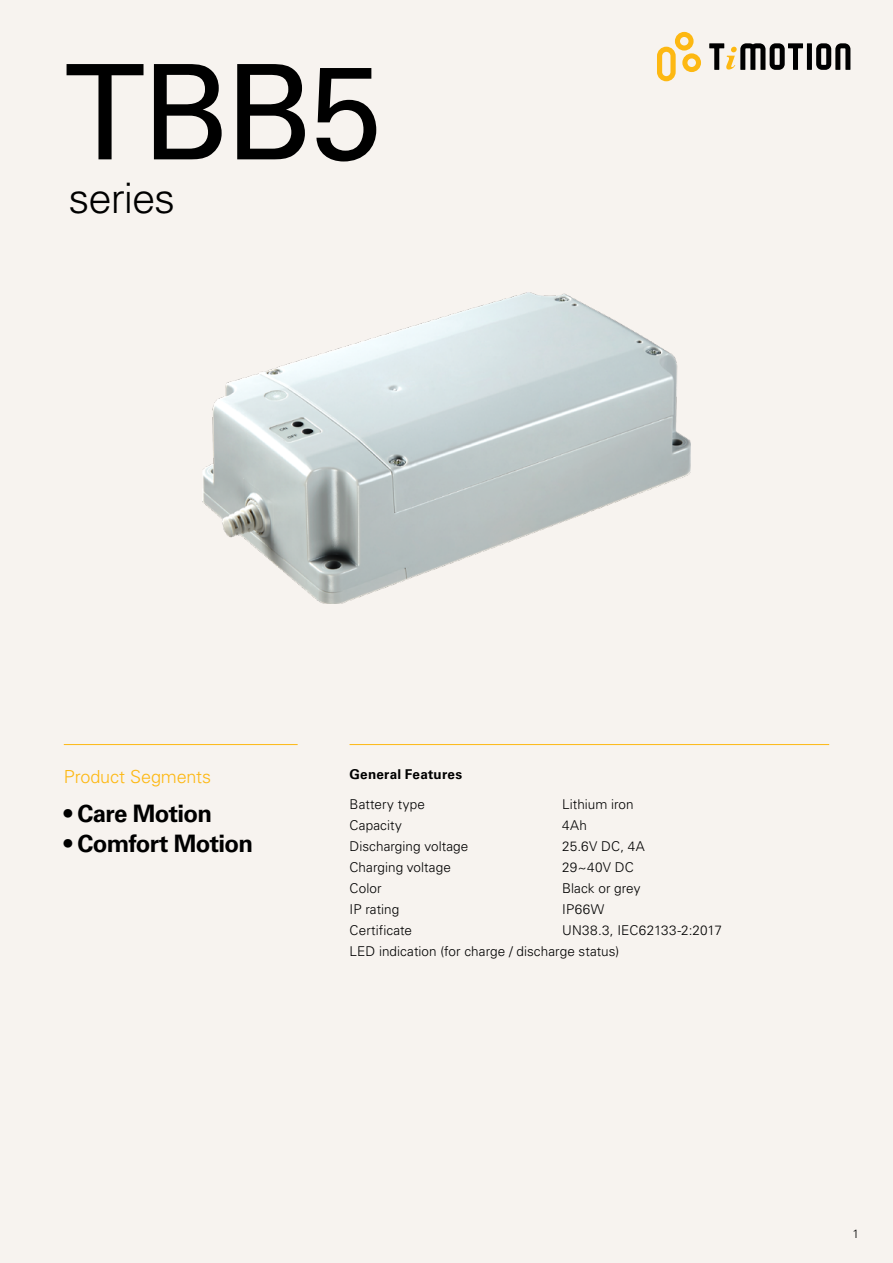
<style>
.page{position:relative;width:893px;height:1263px;background:#f7f3ef}
.page>*{position:absolute;margin:0;border:0;box-sizing:border-box;transform-origin:0 0}
.t1{font:132px "Univers LT Std";color:#000}
.t2{font:300 42px "Univers LT Std";letter-spacing:-.025em;color:#000}
.t3{font:700 24px "Univers LT Std";letter-spacing:-.03em;color:#000}
.t4{font:300 18px "Univers LT Std";letter-spacing:-.005em;color:#fdb812}
.t5{font:300 13.5px/21px "Univers LT Std";letter-spacing:.005em;color:#000}
.t6{font:700 13.5px "Univers LT Std";letter-spacing:.015em;color:#000}
.t7{font:300 12px "Univers LT Std";color:#000}
</style>
<div class="page">
<svg style="left:657px;top:32px;width:44px;height:49px"></svg>
<div style="left:807px;top:43px;width:5px;height:27px;background:#000"></div>
<svg style="left:816px;top:43px;width:34px;height:27px"></svg>
<svg style="left:709px;top:43px;width:94px;height:27px"></svg>
<hr style="left:350px;top:744px;width:479px;height:1px;background:#fdb812">
<hr style="left:64px;top:744px;width:234px;height:1px;background:#fdb812">
<img style="left:202px;top:293px;width:489px;height:310px">
<h1 class="t1" style="left:64px;top:34px;width:320px">TBB5</h1>
<h2 class="t2" style="left:69px;top:173px;width:108px">series</h2>
<h3 class="t4" style="left:64px;top:766px;width:149px">Product Segments</h3>
<h3 class="t3" style="left:64px;top:799px;width:150px">• Care Motion</h3>
<h3 class="t3" style="left:64px;top:829px;width:191px">• Comfort Motion</h3>
<p class="t6" style="left:350px;top:767px;width:114px">General Features</p>
<p class="t5" style="left:350px;top:794px;width:77px">Battery type</p>
<p class="t5" style="left:562px;top:794px;width:73px">Lithium iron</p>
<p class="t5" style="left:350px;top:815px;width:54px">Capacity</p>
<p class="t5" style="left:562px;top:815px;width:26px">4Ah</p>
<p class="t5" style="left:350px;top:836px;width:120px">Discharging voltage</p>
<p class="t5" style="left:562px;top:836px;width:84px">25.6V DC, 4A</p>
<p class="t5" style="left:350px;top:857px;width:103px">Charging voltage</p>
<p class="t5" style="left:562px;top:857px;width:73px">29~40V DC</p>
<p class="t5" style="left:350px;top:878px;width:34px">Color</p>
<p class="t5" style="left:562px;top:878px;width:80px">Black or grey</p>
<p class="t5" style="left:350px;top:899px;width:51px">IP rating</p>
<p class="t5" style="left:562px;top:899px;width:44px">IP66W</p>
<p class="t5" style="left:350px;top:920px;width:64px">Certificate</p>
<p class="t5" style="left:350px;top:920px;width:374px;text-indent:213px">UN38.3, IEC62133-2:2017<br>LED indication (for charge / discharge status)</p>
<p class="t7" style="left:852px;top:1226px;width:8px">1</p>
</div>
